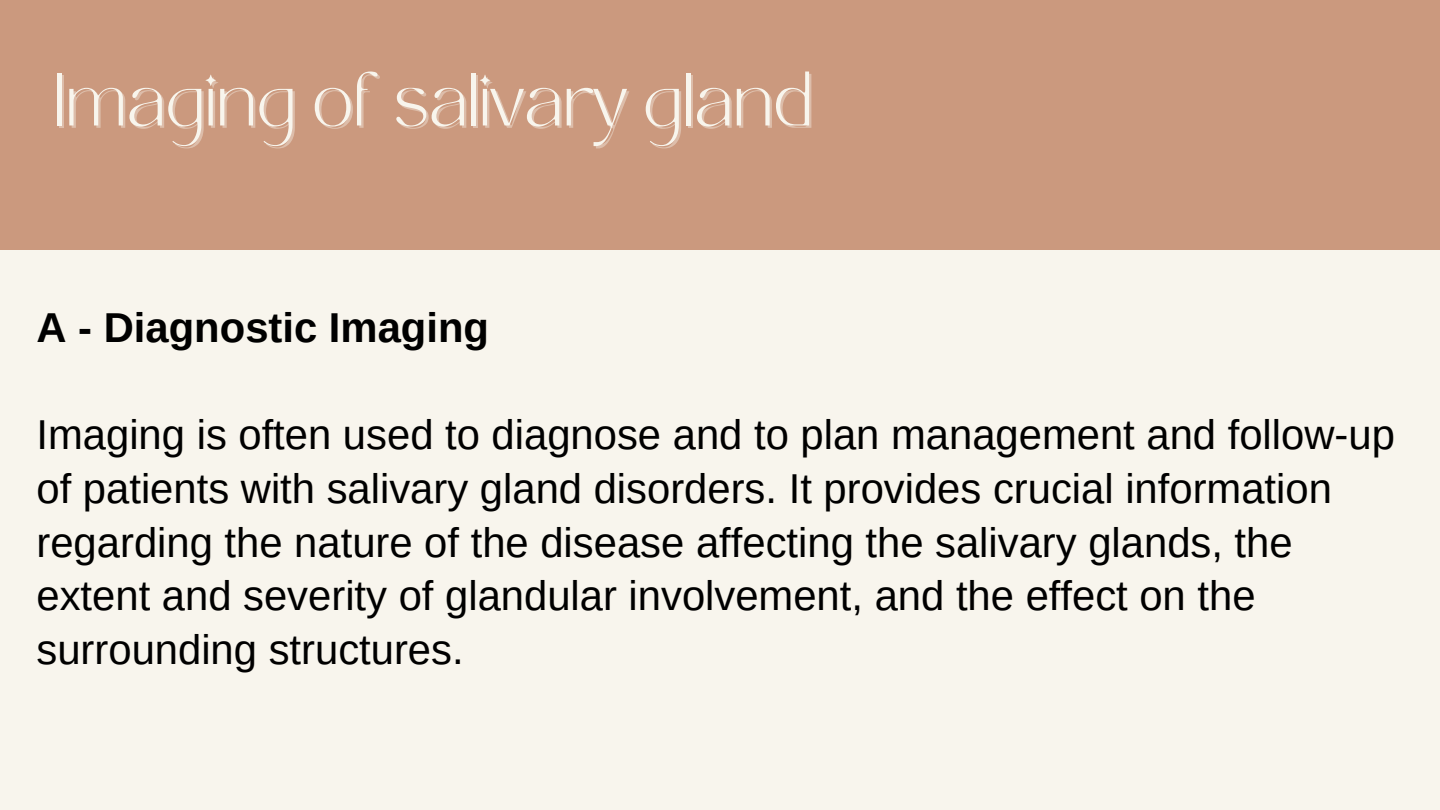
<style>
.page{position:relative;width:1440px;height:810px;background:#f8f5ed}
.page>*{position:absolute;margin:0;border:0;box-sizing:border-box;transform-origin:0 0}
.t1{font:52.9px "TAN MONCHERI Regular";color:#f8f5ed}
.t2{font:41.8px/53.7px "Arimo";color:#000}
.t3{font:700 41.8px "Arimo";color:#000}
</style>
<div class="page">
<div style="left:0;top:0;width:1440px;height:250px;background:#cb997e"></div>
<p class="t1" style="left:53px;top:72px;width:761px">Imaging of salivary gland</p>
<p class="t3" style="left:37px;top:304px;width:454px">A - Diagnostic Imaging</p>
<p class="t2" style="left:37px;top:408px;width:1360px">Imaging is often used to diagnose and to plan management and follow-up of patients with salivary gland disorders. It provides crucial information regarding the nature of the disease affecting the salivary glands, the extent and severity of glandular involvement, and the effect on the surrounding structures.</p>
</div>
